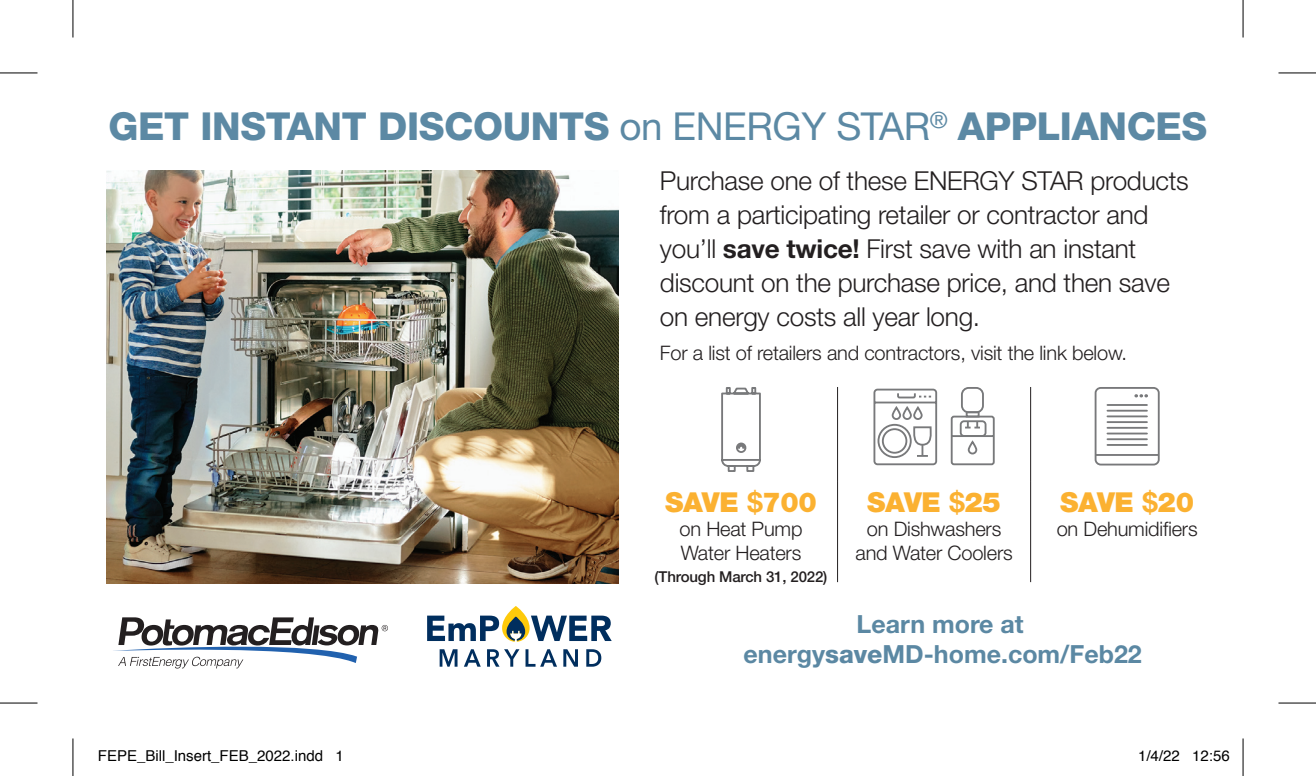
<style>
.page{position:relative;width:1316px;height:776px;background:#fff}
.page>*{position:absolute;margin:0;border:0;box-sizing:border-box;transform-origin:0 0}
.t1{font:800 38.5px "Helvetica Neue LT Std";letter-spacing:-.01em;color:#5c89a4}
.t2{font:900 27.5px "Helvetica Neue LT Std";letter-spacing:-.01em;color:#fbb131}
.t3{font:300 26.25px/34px "Helvetica Neue LT Std";letter-spacing:-.01em;color:#231f20}
.t4{font:700 25px/30px "Helvetica Neue LT Std";color:#5b88a3;text-align:center}
.t5{font:300 20px "Helvetica Neue LT Std";letter-spacing:-.01em;color:#231f20}
.t6{font:15px "Helvetica";color:#000}
.t7{font:500 15px "Helvetica Neue LT Std";letter-spacing:-.01em;color:#231f20}
.s1{font-weight:400}
.s2{font-weight:700}
.s3{font-weight:800}
</style>
<div class="page">
<hr style="left:0;top:73px;width:38px;height:1px;background:#000">
<hr style="left:73px;top:0;width:1px;height:37px;background:#000">
<hr style="left:1278px;top:73px;width:38px;height:1px;background:#000">
<hr style="left:1243px;top:0;width:1px;height:37px;background:#000">
<hr style="left:1278px;top:703px;width:38px;height:1px;background:#000">
<hr style="left:1243px;top:738px;width:1px;height:38px;background:#000">
<hr style="left:0;top:703px;width:38px;height:1px;background:#000">
<hr style="left:73px;top:738px;width:1px;height:38px;background:#000">
<hr style="left:1030px;top:387px;width:1px;height:95px;background:#231f20">
<hr style="left:1030px;top:482px;width:1px;height:100px;background:#231f20">
<hr style="left:837px;top:387px;width:1px;height:95px;background:#231f20">
<hr style="left:837px;top:482px;width:1px;height:100px;background:#231f20">
<img style="left:107px;top:170px;width:511px;height:413px">
<svg style="left:721px;top:387px;width:40px;height:85px"></svg>
<div style="left:1095px;top:387px;width:65px;height:78px;border:2px solid #57585a;border-radius:5px"></div>
<hr style="left:1107px;top:404px;width:40px;height:2px;background:#57585a">
<hr style="left:1107px;top:438px;width:40px;height:2px;background:#57585a">
<hr style="left:1107px;top:433px;width:40px;height:1px;background:#57585a">
<hr style="left:1107px;top:427px;width:40px;height:2px;background:#57585a">
<hr style="left:1107px;top:421px;width:40px;height:2px;background:#57585a">
<hr style="left:1107px;top:415px;width:40px;height:2px;background:#57585a">
<hr style="left:1107px;top:410px;width:40px;height:2px;background:#57585a">
<hr style="left:1107px;top:444px;width:40px;height:2px;background:#57585a">
<svg style="left:1134px;top:394px;width:14px;height:3px"></svg>
<hr style="left:1095px;top:454px;width:64px;height:2px;background:#57585a">
<svg style="left:873px;top:388px;width:65px;height:78px"></svg>
<div style="left:892px;top:407px;width:9px;height:13px;border:2px solid #57585a;border-radius:4px"></div>
<div style="left:913px;top:407px;width:10px;height:13px;border:2px solid #57585a;border-radius:4px"></div>
<div style="left:902px;top:407px;width:10px;height:13px;border:2px solid #57585a;border-radius:4px"></div>
<div style="left:961px;top:387px;width:23px;height:26px;border:2px solid #57585a;border-radius:7px"></div>
<div style="left:966px;top:411px;width:13px;height:6px;border:2px solid #57585a"></div>
<svg style="left:950px;top:415px;width:45px;height:51px"></svg>
<svg style="left:427px;top:606px;width:185px;height:36px"></svg>
<svg style="left:440px;top:649px;width:17px;height:18px"></svg>
<svg style="left:464px;top:649px;width:17px;height:18px"></svg>
<svg style="left:487px;top:649px;width:32px;height:18px"></svg>
<svg style="left:525px;top:649px;width:32px;height:18px"></svg>
<svg style="left:563px;top:649px;width:15px;height:18px"></svg>
<svg style="left:586px;top:649px;width:15px;height:18px"></svg>
<svg style="left:113px;top:617px;width:275px;height:51px"></svg>
<h3 class="t1" style="left:108px;top:104px;width:1100px">GET INSTANT DISCOUNTS <span class="s1">on ENERGY STAR</span><sup>®</sup> APPLIANCES</h3>
<p class="t3" style="left:660px;top:163px;width:530px">Purchase one of these ENERGY STAR products from a participating retailer or contractor and you’ll <span class="s2">save twice!</span> First save with an instant discount on the purchase price, and then save on energy costs all year long.</p>
<p class="t5" style="left:660px;top:341px;width:469px">For a list of retailers and contractors, visit the link below.</p>
<p class="t2" style="left:665px;top:485px;width:153px">SAVE <span class="s2">$</span>700</p>
<p class="t2" style="left:867px;top:485px;width:135px">SAVE <span class="s2">$</span>25</p>
<p class="t2" style="left:1060px;top:485px;width:135px">SAVE <span class="s2">$</span>20</p>
<p class="t5" style="left:679px;top:516px;width:125px">on Heat Pump</p>
<p class="t5" style="left:867px;top:516px;width:136px">on Dishwashers</p>
<p class="t5" style="left:1057px;top:516px;width:142px">on Dehumidifers</p>
<p class="t5" style="left:681px;top:540px;width:122px">Water Heaters</p>
<p class="t5" style="left:855px;top:540px;width:159px">and Water Coolers</p>
<p class="t7" style="left:655px;top:568px;width:174px">(Through March 31, 2022)</p>
<p class="t4" style="left:744px;top:608px;width:400px">Learn more at energy<span class="s3">save</span>MD-home.com/Feb22</p>
<p class="t6" style="left:98px;top:744px;width:247px">FEPE_Bill_Insert_FEB_2022.indd 1</p>
<p class="t6" style="left:1138px;top:744px;width:93px">1/4/22 12:56</p>
</div>
